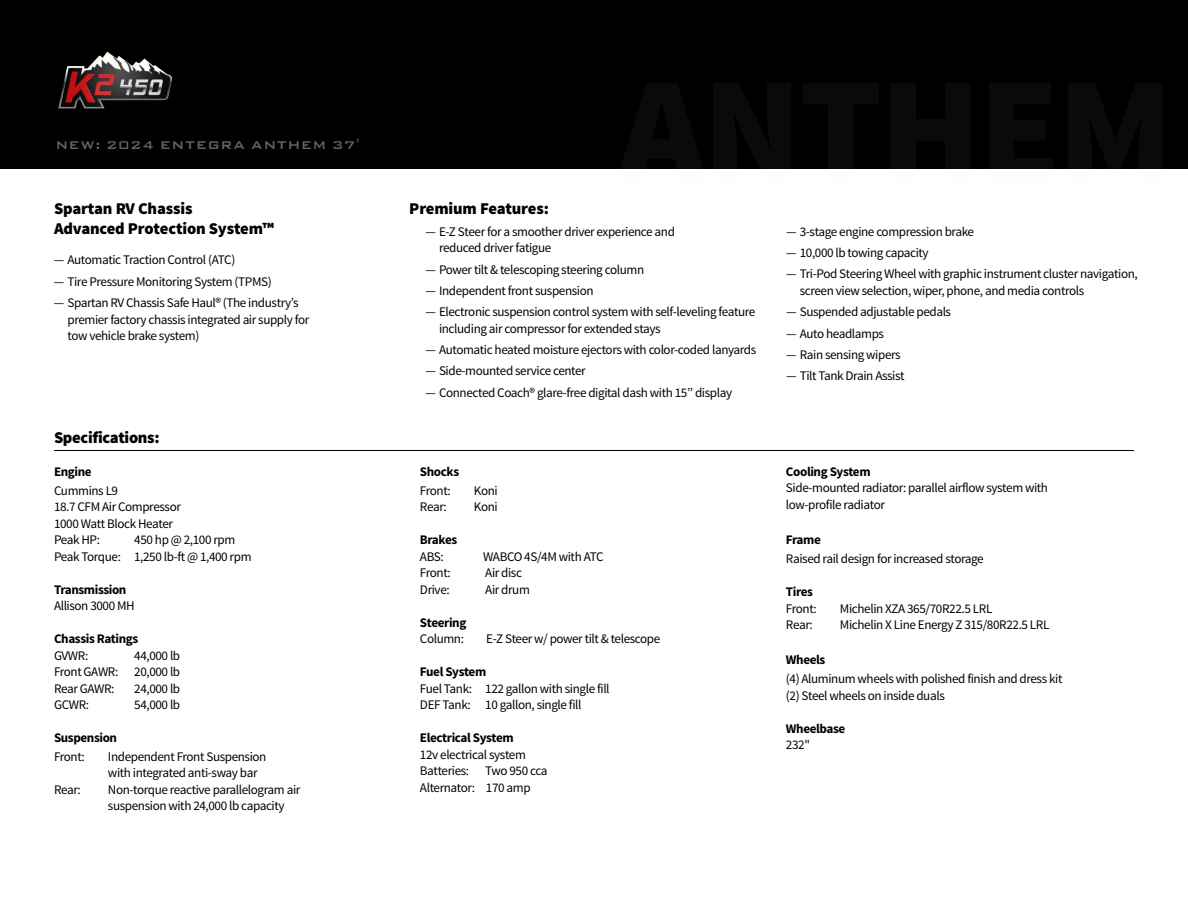
<style>
.page{position:relative;width:1188px;height:918px;background:#fff}
.page>*{position:absolute;margin:0;border:0;box-sizing:border-box;transform-origin:0 0}
.t1{font:900 16.5px/19.5px "Source Sans Pro";letter-spacing:-.01em;color:#000}
.t2{font:500 15px "Bank Gothic BT";letter-spacing:.035em;color:#636466}
.t3{font:13.2px/16.5px "Source Sans Pro";letter-spacing:-.03em;color:#000}
.t4{font:700 13.2px "Source Sans Pro";letter-spacing:-.03em;color:#000}
.s1{font-family:"Source Sans Pro";font-weight:400}
</style>
<div class="page">
<div style="left:0;top:0;width:1188px;height:169px;background:#000"></div>
<img style="left:58px;top:51px;width:114px;height:58px">
<hr style="left:54px;top:450px;width:1080px;height:1px;background:#000">
<p class="t2" style="left:55px;top:136px;width:306px">NEW: 2024 ENTEGRA ANTHEM 37<span class="s1">'</span></p>
<p class="t1" style="left:54px;top:200px;width:222px">Spartan RV Chassis<br>Advanced Protection System™</p>
<p class="t1" style="left:409px;top:200px;width:141px">Premium Features:</p>
<p class="t3" style="left:54px;top:252px;width:183px">— Automatic Traction Control (ATC)</p>
<p class="t3" style="left:54px;top:273px;width:219px">— Tire Pressure Monitoring System (TPMS)</p>
<p class="t3" style="left:68px;top:295px;width:243px;text-indent:-14px">— Spartan RV Chassis Safe Haul® (The industry’s premier factory chassis integrated air supply for tow vehicle brake system)</p>
<p class="t3" style="left:439px;top:223px;width:238px;text-indent:-14px">— E-Z Steer for a smoother driver experience and reduced driver fatigue</p>
<p class="t3" style="left:426px;top:261px;width:220px">— Power tilt &amp; telescoping steering column</p>
<p class="t3" style="left:426px;top:282px;width:170px">— Independent front suspension</p>
<p class="t3" style="left:439px;top:304px;width:318px;text-indent:-14px">— Electronic suspension control system with self-leveling feature including air compressor for extended stays</p>
<p class="t3" style="left:426px;top:342px;width:332px">— Automatic heated moisture ejectors with color-coded lanyards</p>
<p class="t3" style="left:426px;top:363px;width:162px">— Side-mounted service center</p>
<p class="t3" style="left:426px;top:384px;width:308px">— Connected Coach® glare-free digital dash with 15’’ display</p>
<p class="t1" style="left:54px;top:428px;width:107px">Specifications:</p>
<p class="t4" style="left:54px;top:463px;width:39px">Engine</p>
<p class="t3" style="left:54px;top:482px;width:128px">Cummins L9<br>18.7 CFM Air Compressor<br>1000 Watt Block Heater<br>Peak HP:</p>
<p class="t3" style="left:54px;top:532px;width:199px;text-indent:80px">450 hp @ 2,100 rpm<br>Peak Torque: 1,250 lb-ft @ 1,400 rpm</p>
<p class="t4" style="left:54px;top:581px;width:74px">Transmission</p>
<p class="t3" style="left:54px;top:598px;width:82px">Allison 3000 MH</p>
<p class="t4" style="left:54px;top:630px;width:86px">Chassis Ratings</p>
<p class="t3" style="left:54px;top:647px;width:36px">GVWR:</p>
<p class="t3" style="left:54px;top:647px;width:128px;text-align:justify;text-indent:80px">44,000 lb Front GAWR: 20,000 lb Rear GAWR:</p>
<p class="t3" style="left:134px;top:680px;width:48px">24,000 lb</p>
<p class="t3" style="left:54px;top:697px;width:37px">GCWR:</p>
<p class="t3" style="left:134px;top:697px;width:48px">54,000 lb</p>
<p class="t4" style="left:54px;top:729px;width:65px">Suspension</p>
<p class="t3" style="left:54px;top:748px;width:32px">Front:</p>
<p class="t3" style="left:108px;top:748px;width:160px">Independent Front Suspension with integrated anti-sway bar</p>
<p class="t3" style="left:54px;top:781px;width:28px">Rear:</p>
<p class="t3" style="left:108px;top:781px;width:194px">Non-torque reactive parallelogram air suspension with 24,000 lb capacity</p>
<p class="t4" style="left:420px;top:463px;width:41px">Shocks</p>
<p class="t3" style="left:420px;top:482px;width:32px">Front:</p>
<p class="t3" style="left:474px;top:482px;width:25px">Koni</p>
<p class="t3" style="left:420px;top:499px;width:28px">Rear:</p>
<p class="t3" style="left:474px;top:499px;width:25px">Koni</p>
<p class="t4" style="left:420px;top:531px;width:39px">Brakes</p>
<p class="t3" style="left:420px;top:548px;width:25px">ABS:</p>
<p class="t3" style="left:483px;top:548px;width:122px">WABCO 4S/4M with ATC</p>
<p class="t3" style="left:420px;top:565px;width:32px">Front:</p>
<p class="t3" style="left:485px;top:565px;width:38px">Air disc</p>
<p class="t3" style="left:420px;top:581px;width:31px">Drive:</p>
<p class="t3" style="left:485px;top:581px;width:46px">Air drum</p>
<p class="t4" style="left:420px;top:614px;width:48px">Steering</p>
<p class="t3" style="left:420px;top:631px;width:46px">Column:</p>
<p class="t3" style="left:486px;top:631px;width:176px">E-Z Steer w/ power tilt &amp; telescope</p>
<p class="t4" style="left:420px;top:663px;width:68px">Fuel System</p>
<p class="t3" style="left:420px;top:680px;width:191px">Fuel Tank: 122 gallon with single fill<br>DEF Tank: 10 gallon, single fill</p>
<p class="t4" style="left:420px;top:729px;width:95px">Electrical System</p>
<p class="t3" style="left:420px;top:746px;width:129px">12v electrical system<br>Batteries: Two 950 cca<br>Alternator: 170 amp</p>
<p class="t3" style="left:786px;top:223px;width:189px">— 3-stage engine compression brake</p>
<p class="t3" style="left:786px;top:245px;width:144px">— 10,000 lb towing capacity</p>
<p class="t3" style="left:800px;top:266px;width:340px;text-indent:-14px">— Tri-Pod Steering Wheel with graphic instrument cluster navigation, screen view selection, wiper, phone, and media controls</p>
<p class="t3" style="left:786px;top:304px;width:166px">— Suspended adjustable pedals</p>
<p class="t3" style="left:786px;top:325px;width:99px">— Auto headlamps</p>
<p class="t3" style="left:786px;top:347px;width:116px">— Rain sensing wipers</p>
<p class="t3" style="left:786px;top:368px;width:120px">— Tilt Tank Drain Assist</p>
<p class="t4" style="left:786px;top:463px;width:86px">Cooling System</p>
<p class="t3" style="left:786px;top:480px;width:264px">Side-mounted radiator: parallel airflow system with low-profile radiator</p>
<p class="t4" style="left:786px;top:531px;width:36px">Frame</p>
<p class="t3" style="left:786px;top:551px;width:199px">Raised rail design for increased storage</p>
<p class="t4" style="left:786px;top:583px;width:29px">Tires</p>
<p class="t3" style="left:786px;top:600px;width:32px">Front:</p>
<p class="t3" style="left:840px;top:600px;width:154px">Michelin XZA 365/70R22.5 LRL</p>
<p class="t3" style="left:786px;top:617px;width:28px">Rear:</p>
<p class="t3" style="left:840px;top:617px;width:211px">Michelin X Line Energy Z 315/80R22.5 LRL</p>
<p class="t4" style="left:786px;top:652px;width:41px">Wheels</p>
<p class="t3" style="left:786px;top:671px;width:278px">(4) Aluminum wheels with polished finish and dress kit (2) Steel wheels on inside duals</p>
<p class="t4" style="left:786px;top:720px;width:61px">Wheelbase</p>
<p class="t3" style="left:786px;top:737px;width:25px">232"</p>
</div>
